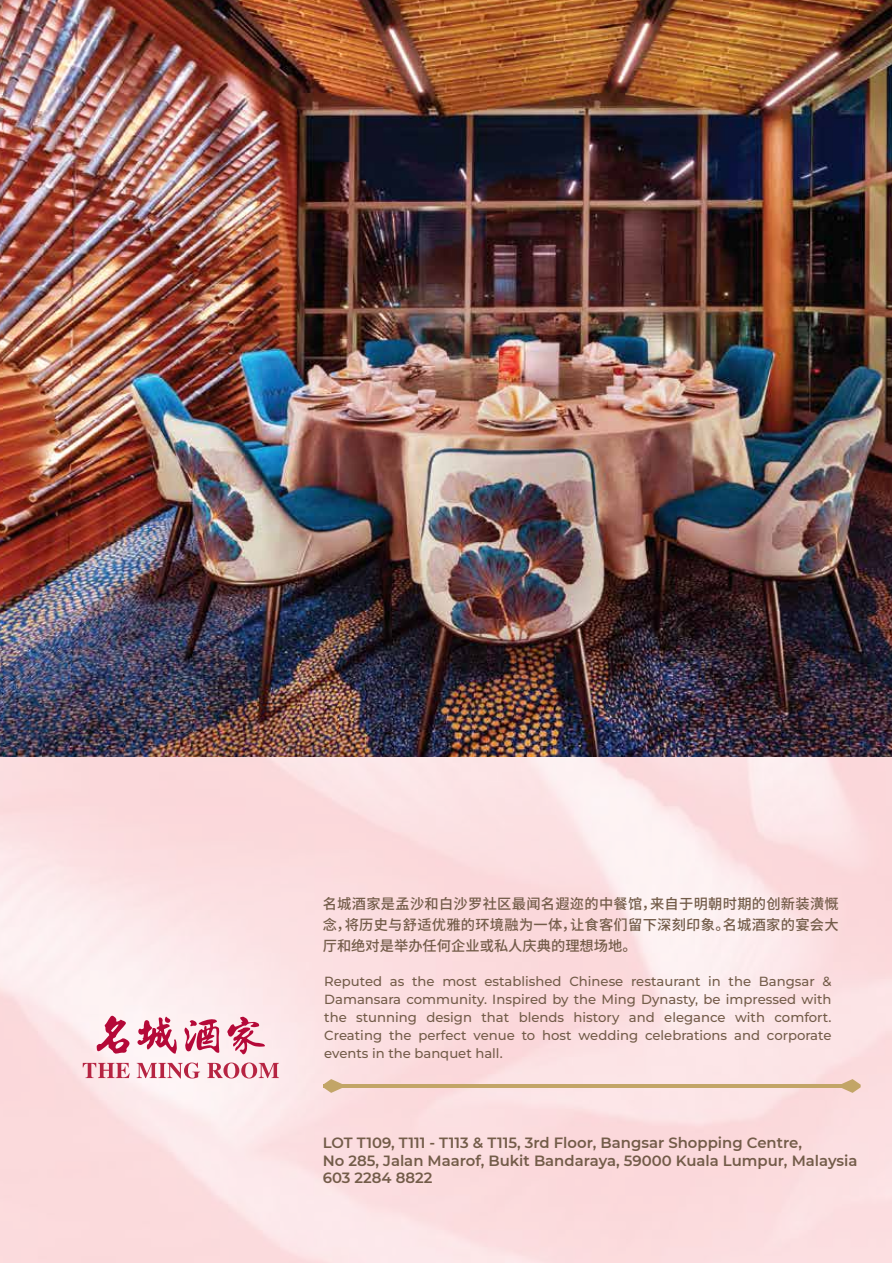
<style>
.page{position:relative;width:892px;height:1263px;background:#fff}
.page>*{position:absolute;margin:0;border:0;box-sizing:border-box;transform-origin:0 0}
.t1{font:600 14.85px/17.5px "Montserrat";color:#735c49}
.t2{font:500 14.25px/21.1px "Noto Sans SC";letter-spacing:.01em;color:#735c49;text-align:justify}
.t3{font:500 13.2px/18px "Montserrat";color:#735c49;text-align:justify}
</style>
<div class="page">
<img style="left:0;top:756px;width:892px;height:507px">
<img style="left:0;top:0;width:892px;height:756px">
<hr style="left:323px;top:1084px;width:526px;height:3px;background:#c2a567">
<svg style="left:837px;top:1079px;width:24px;height:14px"></svg>
<svg style="left:323px;top:1079px;width:23px;height:14px"></svg>
<svg style="left:97px;top:1015px;width:32px;height:38px"></svg>
<svg style="left:137px;top:1016px;width:40px;height:38px"></svg>
<svg style="left:184px;top:1019px;width:35px;height:34px"></svg>
<svg style="left:227px;top:1016px;width:38px;height:39px"></svg>
<svg style="left:83px;top:1063px;width:47px;height:15px"></svg>
<svg style="left:137px;top:1062px;width:63px;height:16px"></svg>
<svg style="left:207px;top:1062px;width:72px;height:16px"></svg>
<p class="t2" style="left:323px;top:893px;width:518px">名城酒家是孟沙和白沙罗社区最闻名遐迩的中餐馆，来自于明朝时期的创新装潢慨念，将历史与舒适优雅的环境融为一体，让食客们留下深刻印象。名城酒家的宴会大厅和绝对是举办任何企业或私人庆典的理想场地。</p>
<p class="t3" style="left:324px;top:972px;width:509px">Reputed as the most established Chinese restaurant in the Bangsar &amp; Damansara community. Inspired by the Ming Dynasty, be impressed with the stunning design that blends history and elegance with comfort.<br>Creating the perfect venue to host wedding celebrations and corporate events in the banquet hall.</p>
<p class="t1" style="left:323px;top:1133px;width:536px">LOT T109, T111 - T113 &amp; T115, 3rd Floor, Bangsar Shopping Centre,<br>No 285, Jalan Maarof, Bukit Bandaraya, 59000 Kuala Lumpur, Malaysia<br>603 2284 8822</p>
</div>
